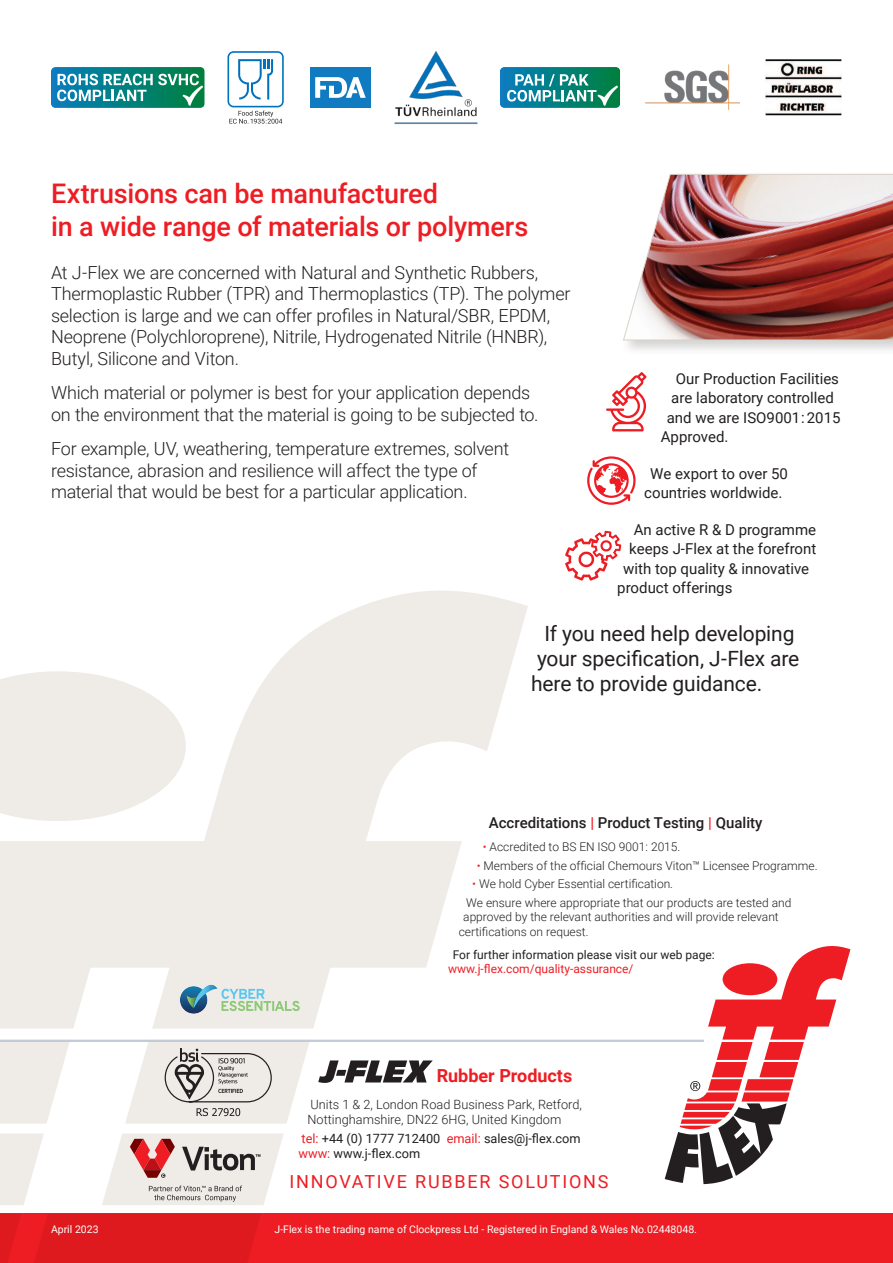
<style>
.page{position:relative;width:893px;height:1263px;background:#fff}
.page>*{position:absolute;margin:0;border:0;box-sizing:border-box;transform-origin:0 0}
.t1{font:500 27px/33px "Roboto";letter-spacing:-.01em;color:#ee1d23}
.t2{font:21px/25.2px "Roboto";letter-spacing:-.01em;color:#231f20}
.t3{font:300 18px/21.6px "Roboto";letter-spacing:-.01em;color:#231f20}
.t4{font:18px "Roboto";letter-spacing:.1em;color:#ee1d23}
.t5{font:700 18px "Roboto";color:#ee1d23}
.t6{font:15px/19.5px "Roboto";color:#231f20;text-align:center}
.t7{font:500 15px "Roboto";color:#231f20}
.t8{font:300 12.75px/15px "Roboto";color:#231f20}
.t9{font:12.75px/15px "Roboto";color:#231f20}
.t10{font:300 12px/18.6px "Roboto";color:#231f20}
.t11{font:12px "Roboto";color:#231f20}
.t12{font:12px "Roboto";color:#ee1d23}
.t13{font:10.5px "Roboto";color:#fff}
.s1{color:#ee1d23}
</style>
<div class="page">
<svg style="left:606px;top:372px;width:40px;height:59px"></svg>
<svg style="left:587px;top:456px;width:49px;height:49px"></svg>
<svg style="left:565px;top:531px;width:56px;height:50px"></svg>
<div style="left:621px;top:171px;width:272px;height:185px;background:#231f20;opacity:.2"></div>
<img style="left:623px;top:174px;width:270px;height:167px">
<img style="left:646px;top:64px;width:94px;height:46px">
<img style="left:394px;top:51px;width:84px;height:73px">
<img style="left:765px;top:59px;width:77px;height:56px">
<div style="left:0;top:1214px;width:893px;height:49px;background:#ee1d23"></div>
<div style="left:34px;top:1214px;width:227px;height:49px;background:#de1a1f"></div>
<svg style="left:0;top:1133px;width:44px;height:72px"></svg>
<svg style="left:0;top:1042px;width:70px;height:82px"></svg>
<svg style="left:0;top:590px;width:528px;height:438px;fill:#efebe7"></svg>
<svg style="left:0;top:671px;width:186px;height:150px"></svg>
<svg style="left:0;top:1214px;width:21px;height:49px"></svg>
<hr style="left:0;top:1040px;width:712px;height:2px;background:#c3cbd7">
<svg style="left:665px;top:946px;width:185px;height:238px"></svg>
<svg style="left:318px;top:1060px;width:115px;height:23px"></svg>
<svg style="left:125px;top:1042px;width:184px;height:82px;background:#e0ddda"></svg>
<svg style="left:102px;top:1133px;width:182px;height:72px;background:#dececb"></svg>
<svg style="left:180px;top:986px;width:27px;height:28px"></svg>
<svg style="left:186px;top:985px;width:114px;height:26px;background:#b5cfcb"></svg>
<svg style="left:227px;top:51px;width:57px;height:73px"></svg>
<svg style="left:500px;top:67px;width:120px;height:41px;background:#349896"></svg>
<div style="left:310px;top:67px;width:61px;height:41px;background:#107bc1"></div>
<svg style="left:315px;top:77px;width:51px;height:21px"></svg>
<svg style="left:51px;top:67px;width:154px;height:41px;background:#399b98"></svg>
<h1 class="t1" style="left:51px;top:179px;width:479px">Extrusions can be manufactured<br>in a wide range of materials or polymers</h1>
<p class="t3" style="left:51px;top:263px;width:521px">At J-Flex we are concerned with Natural and Synthetic Rubbers, Thermoplastic Rubber (TPR) and Thermoplastics (TP). The polymer selection is large and we can offer pro昀椀les in Natural/SBR, EPDM, Neoprene (Polychloroprene), Nitrile, Hydrogenated Nitrile (HNBR), Butyl, Silicone and Viton.</p>
<p class="t3" style="left:51px;top:383px;width:489px">Which material or polymer is best for your application depends on the environment that the material is going to be subjected to.</p>
<p class="t3" style="left:51px;top:437px;width:460px">For example, UV, weathering, temperature extremes, solvent resistance, abrasion and resilience will affect the type of material that would be best for a particular application.</p>
<p class="t6" style="left:676px;top:369px;width:165px">Our Production Facilities</p>
<p class="t6" style="left:671px;top:389px;width:164px">are laboratory controlled</p>
<p class="t6" style="left:667px;top:408px;width:175px">and we are ISO9001 : 2015</p>
<p class="t6" style="left:661px;top:428px;width:69px">Approved.</p>
<p class="t6" style="left:644px;top:464px;width:145px">We export to over 50 countries worldwide.</p>
<p class="t6" style="left:634px;top:520px;width:184px">An active R &amp; D programme</p>
<p class="t6" style="left:629px;top:540px;width:189px">keeps J-Flex at the forefront</p>
<p class="t6" style="left:623px;top:559px;width:187px">with top quality &amp; innovative</p>
<p class="t6" style="left:617px;top:579px;width:117px">product offerings</p>
<p class="t2" style="left:531px;top:622px;width:270px;text-indent:14px">If you need help developing your speci昀椀cation, J-Flex are here to provide guidance.</p>
<p class="t7" style="left:489px;top:816px;width:275px">Accreditations <span class="s1">|</span> Product Testing <span class="s1">|</span> Quality</p>
<p class="t10" style="left:483px;top:837px;width:199px"><span class="s1">•</span> Accredited to BS EN ISO 9001: 2015.</p>
<p class="t10" style="left:477px;top:855px;width:342px"><span class="s1">•</span> Members of the of昀椀cial Chemours Viton™ Licensee Programme.</p>
<p class="t10" style="left:466px;top:874px;width:327px;text-indent:6px"><span class="s1">•</span> We hold Cyber Essential certi昀椀cation.<br>We ensure where appropriate that our products are tested and</p>
<p class="t10" style="left:459px;top:911px;width:322px;line-height:14.4px;text-indent:4px">approved by the relevant authorities and will provide relevant certi昀椀cations on request.</p>
<p class="t11" style="left:453px;top:949px;width:263px">For further information please visit our web page:</p>
<p class="t12" style="left:448px;top:960px;width:187px">www.j-昀氀ex.com/quality-assurance/</p>
<p class="t5" style="left:437px;top:1065px;width:137px">Rubber Products</p>
<p class="t8" style="left:308px;top:1096px;width:276px">Units 1 &amp; 2, London Road Business Park, Retford,<br>Nottinghamshire, DN22 6HG, United Kingdom</p>
<p class="t9" style="left:299px;top:1132px;width:284px"><span class="s1">tel:</span> +44 (0) 1777 712400 <span class="s1">email:</span> sales@j-昀氀ex.com <span class="s1">www:</span> www.j-昀氀ex.com</p>
<p class="t13" style="left:51px;top:1224px;width:49px">April 2023</p>
<p class="t4" style="left:289px;top:1173px;width:321px">INNOVATIVE RUBBER SOLUTIONS</p>
<p class="t13" style="left:275px;top:1224px;width:424px">J-Flex is the trading name of Clockpress Ltd - Registered in England &amp; Wales No.02448048.</p>
</div>
